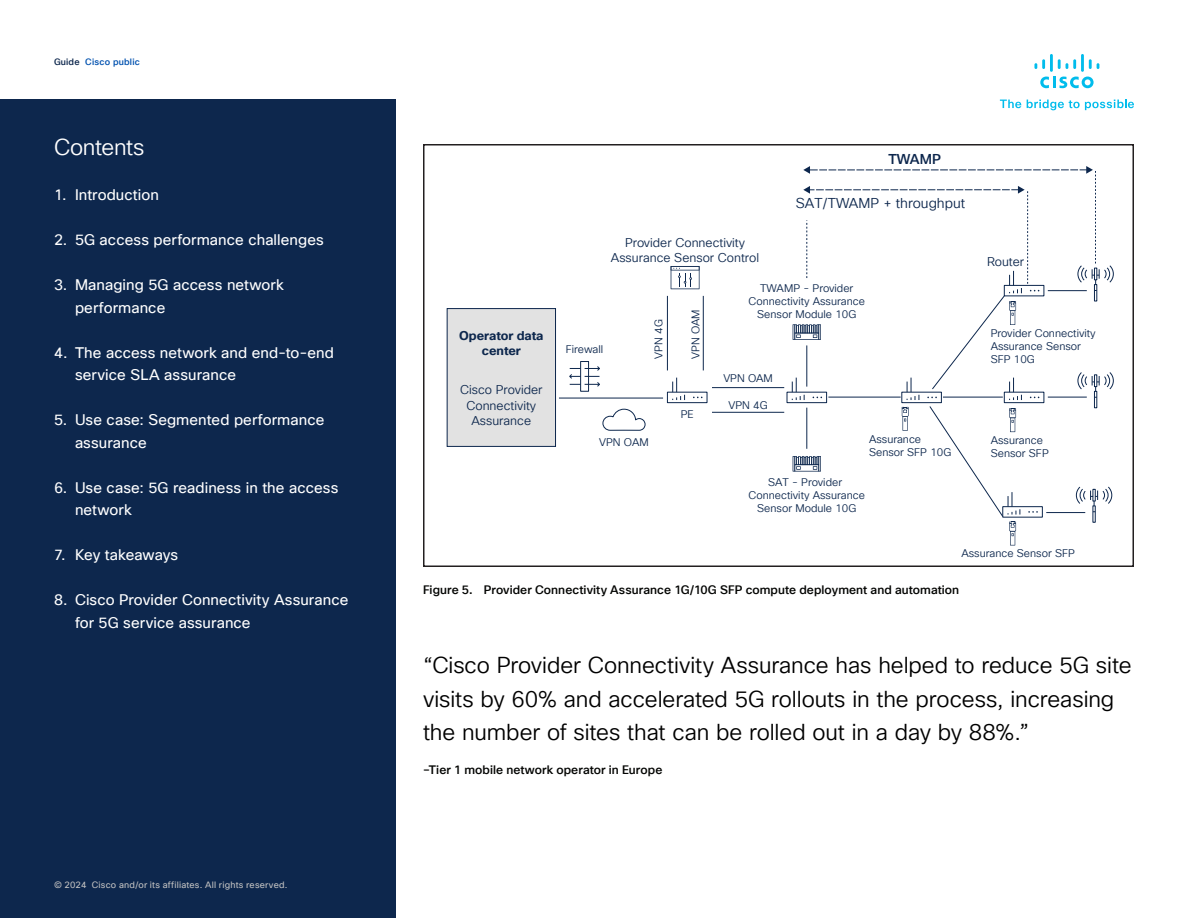
<style>
.page{position:relative;width:1188px;height:918px;background:#fff}
.page>*{position:absolute;margin:0;border:0;box-sizing:border-box;transform-origin:0 0}
.Call_Out{font:22.5px/33.8px "Cisco Sans TT Light";letter-spacing:-.005em;color:#000}
.t1{font:22.5px "Cisco Sans TT Light";letter-spacing:-.02em;color:#fff}
.t2{font:15px/22.5px "Cisco Sans TT";letter-spacing:.005em;color:#fff}
.t3{font:13.95px "Cisco Sans TT Light";color:#0d274d}
.t4{font:500 13.95px "Cisco Sans TT";color:#0d274d}
.t5{font:12.45px/15.5px "Cisco Sans TT Light";color:#0d274d;text-align:center}
.t6{font:700 12.45px/15.5px "Cisco Sans TT";color:#0d274d;text-align:center}
.Figure_caption{font:500 12px "Cisco Sans TT";letter-spacing:.005em;color:#040503}
.t7{font:10.8px/13px "Cisco Sans TT Light";color:#0d274d}
.t8{font:9px "Cisco Sans TT";letter-spacing:.025em;color:#c1c1c1}
.t9{font:500 9px "Cisco Sans TT";letter-spacing:.02em;color:#0051af}
.s1{color:#0d274d}
</style>
<div class="page">
<svg style="left:1000px;top:100px;width:21px;height:8px"></svg>
<svg style="left:1027px;top:100px;width:107px;height:10px"></svg>
<svg style="left:1040px;top:77px;width:54px;height:11px"></svg>
<svg style="left:1089px;top:59px;width:10px;height:10px"></svg>
<hr style="left:1081px;top:54px;width:3px;height:18px;background:#01bcec">
<svg style="left:1058px;top:59px;width:18px;height:10px"></svg>
<hr style="left:1050px;top:54px;width:3px;height:18px;background:#01bcec">
<svg style="left:1034px;top:59px;width:11px;height:10px"></svg>
<div style="left:0;top:99px;width:396px;height:819px;background:#0d274d"></div>
<div style="left:787px;top:392px;width:40px;height:11px;border:1px solid #0d274d"></div>
<div style="left:667px;top:392px;width:40px;height:11px;border:1px solid #0d274d"></div>
<svg style="left:672px;top:378px;width:13px;height:22px"></svg>
<svg style="left:693px;top:396px;width:10px;height:2px"></svg>
<hr style="left:712px;top:412px;width:72px;height:1px;background:#0d274d">
<hr style="left:712px;top:387px;width:72px;height:1px;background:#0d274d">
<hr style="left:703px;top:296px;width:1px;height:74px;background:#0d274d">
<hr style="left:667px;top:296px;width:1px;height:74px;background:#0d274d">
<svg style="left:602px;top:408px;width:44px;height:23px"></svg>
<hr style="left:559px;top:398px;width:104px;height:1px;background:#0d274d">
<div style="left:580px;top:361px;width:9px;height:31px;border:1px solid #0d274d"></div>
<svg style="left:569px;top:365px;width:31px;height:22px"></svg>
<div style="left:447px;top:309px;width:109px;height:137px;background:#e2e2e2"></div>
<div style="left:447px;top:308px;width:109px;height:139px;border:1px solid #0d274d"></div>
<svg style="left:671px;top:266px;width:29px;height:23px"></svg>
<svg style="left:792px;top:166px;width:322px;height:379px"></svg>
<div style="left:423px;top:144px;width:711px;height:423px;border:2px solid #231f20"></div>
<p class="t9" style="left:54px;top:56px;width:87px"><span class="s1">Guide</span> Cisco public</p>
<h1 class="t1" style="left:54px;top:133px;width:92px">Contents</h1>
<p class="t2" style="left:54px;top:184px;width:106px">1. Introduction</p>
<p class="t2" style="left:54px;top:229px;width:271px">2. 5G access performance challenges</p>
<p class="t2" style="left:75px;top:274px;width:210px;text-indent:-21px">3. Managing 5G access network performance</p>
<p class="t2" style="left:75px;top:342px;width:260px;text-indent:-21px">4. The access network and end-to-end service SLA assurance</p>
<p class="t2" style="left:75px;top:409px;width:251px;text-indent:-21px">5. Use case: Segmented performance assurance</p>
<p class="t2" style="left:75px;top:477px;width:265px;text-indent:-21px">6. Use case: 5G readiness in the access network</p>
<p class="t2" style="left:54px;top:544px;width:126px">7. Key takeaways</p>
<p class="t2" style="left:75px;top:589px;width:275px;text-indent:-21px">8. Cisco Provider Connectivity Assurance for 5G service assurance</p>
<p class="t8" style="left:54px;top:879px;width:235px">© 2024 Cisco and/or its affiliates. All rights reserved.</p>
<p class="t4" style="left:888px;top:150px;width:54px">TWAMP</p>
<p class="t6" style="left:459px;top:328px;width:86px">Operator data center</p>
<p class="t5" style="left:460px;top:383px;width:84px">Cisco Provider<br>Connectivity<br>Assurance</p>
<p class="t3" style="left:796px;top:194px;width:171px">SAT/TWAMP + throughput</p>
<p class="t5" style="left:611px;top:235px;width:150px;line-height:14.9px">Provider Connectivity<br>Assurance Sensor Control</p>
<p class="t7" style="left:566px;top:343px;width:39px">Firewall</p>
<p class="t7" style="left:652px;top:359px;width:41px;rotate:-90deg">VPN 4G</p>
<p class="t7" style="left:690px;top:359px;width:51px;rotate:-90deg">VPN OAM</p>
<p class="t7" style="left:681px;top:408px;width:14px">PE</p>
<p class="t7" style="left:749px;top:282px;width:118px;text-align:center">TWAMP - Provider<br>Connectivity Assurance<br>Sensor Module 10G</p>
<p class="t7" style="left:723px;top:372px;width:51px">VPN OAM</p>
<p class="t7" style="left:729px;top:399px;width:41px">VPN 4G</p>
<p class="t5" style="left:987px;top:254px;width:39px">Router</p>
<p class="t7" style="left:991px;top:327px;width:107px">Provider Connectivity<br>Assurance Sensor<br>SFP 10G</p>
<p class="t7" style="left:599px;top:436px;width:51px">VPN OAM</p>
<p class="t7" style="left:869px;top:433px;width:84px">Assurance<br>Sensor SFP 10G</p>
<p class="t7" style="left:991px;top:434px;width:60px">Assurance<br>Sensor SFP</p>
<p class="t7" style="left:749px;top:476px;width:118px;text-align:center">SAT - Provider<br>Connectivity Assurance<br>Sensor Module 10G</p>
<p class="t7" style="left:962px;top:547px;width:115px">Assurance Sensor SFP</p>
<p class="Figure_caption" style="left:423px;top:582px;width:538px">Figure 5. Provider Connectivity Assurance 1G/10G SFP compute deployment and automation</p>
<p class="Call_Out" style="left:423px;top:649px;width:710px">“Cisco Provider Connectivity Assurance has helped to reduce 5G site visits by 60% and accelerated 5G rollouts in the process, increasing the number of sites that can be rolled out in a day by 88%.”</p>
<p class="Figure_caption" style="left:423px;top:762px;width:241px">‒Tier 1 mobile network operator in Europe</p>
</div>
